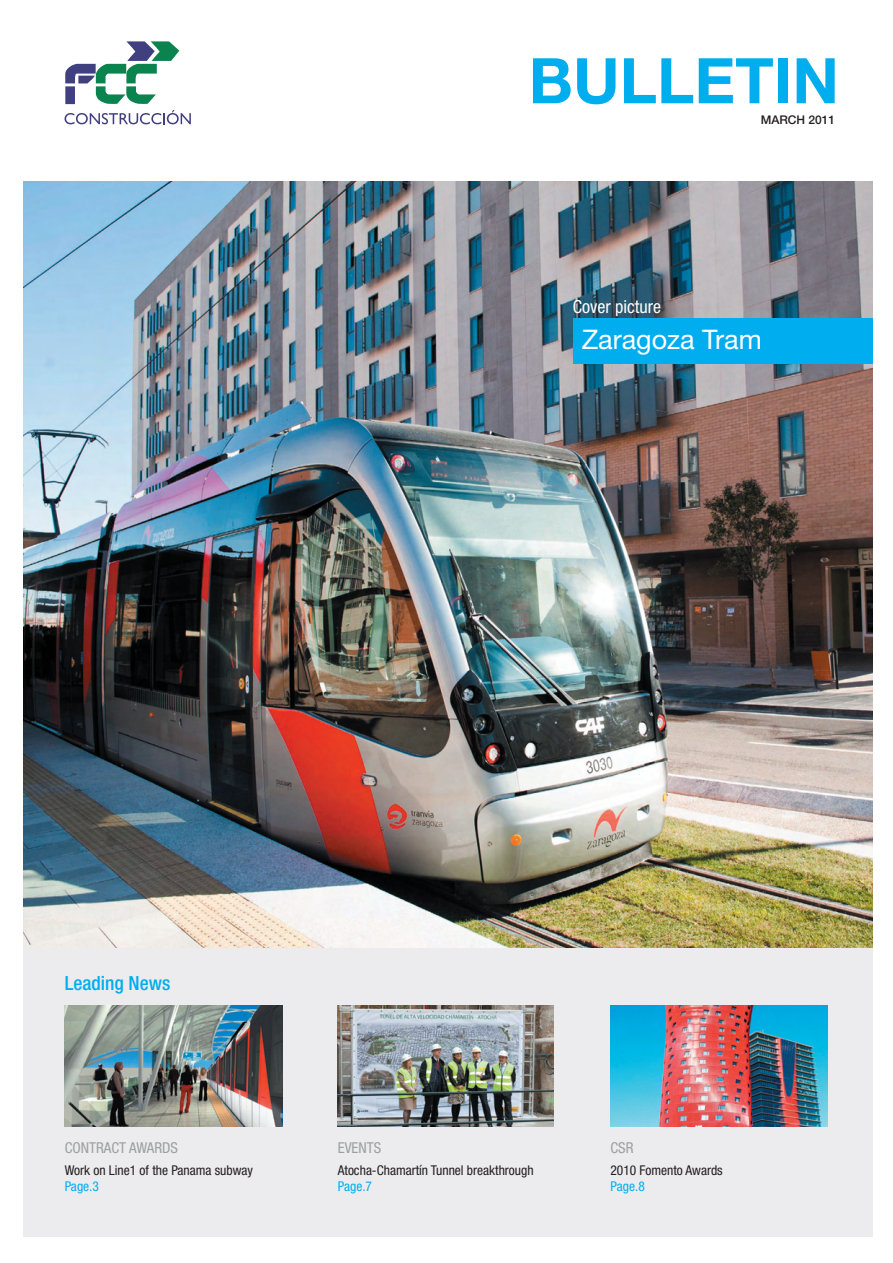
<style>
.page{position:relative;width:893px;height:1263px;background:#fff}
.page>*{position:absolute;margin:0;border:0;box-sizing:border-box;transform-origin:0 0}
.t1{font:700 63px "Helvetica Neue";color:#00aeef}
.t2{font:27px "Helvetica Neue";color:#fff}
.t3{font:500 condensed 19.5px "Helvetica Neue";color:#00aeef}
.t4{font:condensed 18px "Helvetica Neue";color:#fff}
.t5{font:condensed 15px "Helvetica Neue";color:#9d9fa2}
.t6{font:condensed 13.5px "Helvetica Neue";color:#231f20}
.t7{font:condensed 13.5px "Helvetica Neue";color:#00aeef}
.t8{font:500 12px "Helvetica Neue";color:#231f20}
</style>
<div class="page">
<img style="left:23px;top:182px;width:849px;height:766px">
<div style="left:23px;top:948px;width:849px;height:289px;background:#ececee"></div>
<svg style="left:65px;top:41px;width:114px;height:63px"></svg>
<svg style="left:65px;top:110px;width:126px;height:14px"></svg>
<div style="left:573px;top:318px;width:299px;height:46px;background:#00aeef"></div>
<img style="left:65px;top:1006px;width:217px;height:120px">
<img style="left:338px;top:1006px;width:216px;height:120px">
<img style="left:610px;top:1006px;width:218px;height:120px">
<h1 class="t1" style="left:529px;top:42px;width:312px">BULLETIN</h1>
<p class="t8" style="left:761px;top:112px;width:76px">MARCH 2011</p>
<h3 class="t4" style="left:573px;top:296px;width:90px">Cover picture</h3>
<h2 class="t2" style="left:582px;top:323px;width:181px">Zaragoza Tram</h2>
<h3 class="t3" style="left:65px;top:971px;width:107px">Leading News</h3>
<p class="t5" style="left:65px;top:1139px;width:115px">CONTRACT AWARDS</p>
<p class="t6" style="left:65px;top:1162px;width:190px">Work on Line1 of the Panama subway</p>
<p class="t7" style="left:65px;top:1179px;width:36px">Page.3</p>
<p class="t5" style="left:338px;top:1139px;width:45px">EVENTS</p>
<p class="t5" style="left:610px;top:1139px;width:25px">CSR</p>
<p class="t6" style="left:338px;top:1162px;width:197px">Atocha-Chamartín Tunnel breakthrough</p>
<p class="t7" style="left:338px;top:1179px;width:36px">Page.7</p>
<p class="t6" style="left:610px;top:1162px;width:114px">2010 Fomento Awards</p>
<p class="t7" style="left:610px;top:1179px;width:36px">Page.8</p>
</div>
